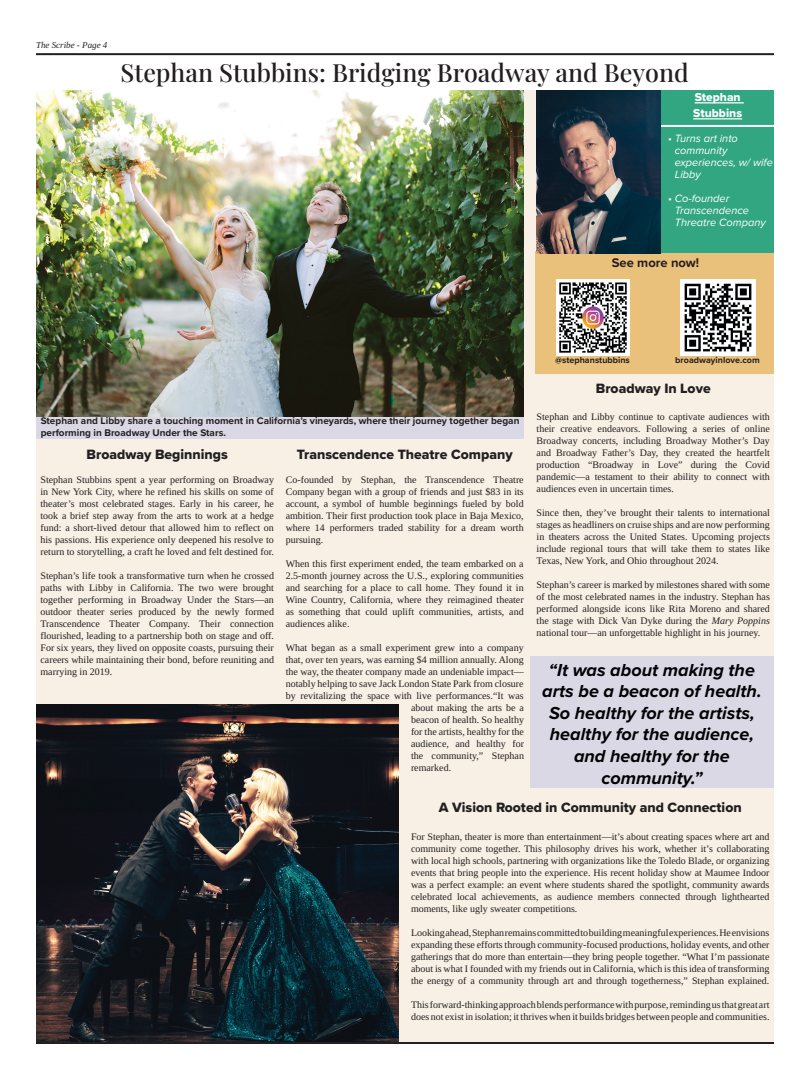
<style>
.page{position:relative;width:810px;height:1080px;background:#fff}
.page>*{position:absolute;margin:0;border:0;box-sizing:border-box;transform-origin:0 0}
.t1{font:25px "Playfair Display";color:#231f20}
.t2{font:italic 700 18px "Proxima Nova";color:#010203}
.t3{font:14px "Proxima Nova Extrabld";color:#231f20}
.t4{font:700 13px "Proxima Nova";color:#231f20}
.t5{font:12px/16px "Proxima Nova Extrabld";color:#fff}
.t6{font:italic 11px/12px "Proxima Nova";color:#fff}
.t7{font:10px/12px "Libra Serif Modern";color:#231f20}
.t8{font:700 10px/12px "Proxima Nova";color:#231f20}
.t9{font:700 9px "Proxima Nova";color:#231f20}
.t10{font:italic 9px "Libra Serif Modern";color:#231f20}
.s1{font-style:italic}
</style>
<div class="page">
<div style="left:36px;top:90px;width:738px;height:954px;background:#f8f0e5"></div>
<div style="left:530px;top:657px;width:244px;height:131px;background:#dbd8e6"></div>
<div style="left:37px;top:91px;width:487px;height:348px;background:#dbd8e6"></div>
<hr style="left:36px;top:53px;width:738px;height:2px;background:#231f20">
<hr style="left:36px;top:1042px;width:738px;height:2px;background:#231f20">
<div style="left:536px;top:252px;width:238px;height:122px;background:#eac17b"></div>
<div style="left:536px;top:91px;width:238px;height:162px;background:#31a681"></div>
<hr style="left:695px;top:102px;width:49px;height:1px;background:#fff">
<hr style="left:693px;top:118px;width:49px;height:1px;background:#fff">
<hr style="left:660px;top:125px;width:121px;height:2px;background:#fff">
<img style="left:536px;top:91px;width:124px;height:162px">
<img style="left:36px;top:91px;width:488px;height:325px">
<img style="left:36px;top:704px;width:363px;height:338px">
<img style="left:556px;top:279px;width:74px;height:76px">
<img style="left:680px;top:279px;width:75px;height:76px">
<p class="t10" style="left:36px;top:39px;width:73px">The Scribe - Page 4</p>
<p class="t1" style="left:121px;top:53px;width:570px">Stephan Stubbins: Bridging Broadway and Beyond</p>
<p class="t5" style="left:693px;top:89px;width:50px">Stephan<br>Stubbins</p>
<p class="t6" style="left:675px;top:132px;width:100px;text-indent:-6px">• Turns art into community experiences, w/ wife<br>Libby</p>
<p class="t6" style="left:675px;top:192px;width:76px;text-indent:-6px">• Co-founder<br>Transcendence</p>
<p class="t6" style="left:675px;top:216px;width:93px">Threatre Company</p>
<p class="t4" style="left:612px;top:253px;width:89px">See more now!</p>
<p class="t9" style="left:555px;top:354px;width:76px">@stephanstubbins</p>
<p class="t9" style="left:675px;top:354px;width:86px">broadwayinlove.com</p>
<p class="t8" style="left:41px;top:415px;width:480px">Stephan and Libby share a touching moment in California’s vineyards, where their journey together began performing in Broadway Under the Stars.</p>
<p class="t3" style="left:87px;top:444px;width:143px">Broadway Beginnings</p>
<p class="t7" style="left:40px;top:474px;width:235px">Stephan Stubbins spent a year performing on Broadway</p>
<p class="t7" style="left:40px;top:486px;width:235px">in New York City, where he refined his skills on some of</p>
<p class="t7" style="left:40px;top:498px;width:235px">theater’s most celebrated stages. Early in his career, he</p>
<p class="t7" style="left:40px;top:510px;width:235px;text-align:justify">took a brief step away from the arts to work at a hedge fund: a short-lived detour that allowed him to reflect on his passions. His experience only deepened his resolve to return to storytelling, a craft he loved and felt destined for.</p>
<p class="t7" style="left:40px;top:570px;width:235px;text-align:justify">Stephan’s life took a transformative turn when he crossed paths with Libby in California. The two were brought together performing in Broadway Under the Stars—an outdoor theater series produced by the newly formed Transcendence Theater Company. Their connection flourished, leading to a partnership both on stage and off.<br>For six years, they lived on opposite coasts, pursuing their careers while maintaining their bond, before reuniting and marrying in 2019.</p>
<p class="t3" style="left:297px;top:444px;width:218px">Transcendence Theatre Company</p>
<p class="t7" style="left:286px;top:474px;width:240px">Co-founded by Stephan, the Transcendence Theatre<br>Company began with a group of friends and just $83 in its</p>
<p class="t7" style="left:286px;top:498px;width:239px">account, a symbol of humble beginnings fueled by bold</p>
<p class="t7" style="left:286px;top:510px;width:240px">ambition. Their first production took place in Baja Mexico, where 14 performers traded stability for a dream worth</p>
<p class="t7" style="left:286px;top:534px;width:39px">pursuing.</p>
<p class="t7" style="left:286px;top:558px;width:240px">When this first experiment ended, the team embarked on a<br>2.5-month journey across the U.S., exploring communities</p>
<p class="t7" style="left:286px;top:582px;width:240px">and searching for a place to call home. They found it in</p>
<p class="t7" style="left:286px;top:594px;width:240px">Wine Country, California, where they reimagined theater</p>
<p class="t7" style="left:286px;top:606px;width:240px">as something that could uplift communities, artists, and</p>
<p class="t7" style="left:286px;top:618px;width:65px">audiences alike.</p>
<p class="t7" style="left:286px;top:642px;width:240px">What began as a small experiment grew into a company</p>
<p class="t7" style="left:286px;top:654px;width:240px">that, over ten years, was earning $4 million annually. Along the way, the theater company made an undeniable impact—</p>
<p class="t7" style="left:286px;top:678px;width:239px">notably helping to save Jack London State Park from closure by revitalizing the space with live performances.“It was</p>
<p class="t7" style="left:411px;top:702px;width:115px;text-align:justify">about making the arts be a beacon of health. So healthy for the artists, healthy for the audience, and healthy for the community,” Stephan remarked.</p>
<p class="t3" style="left:596px;top:378px;width:116px">Broadway In Love</p>
<p class="t7" style="left:537px;top:411px;width:235px">Stephan and Libby continue to captivate audiences with their creative endeavors. Following a series of online</p>
<p class="t7" style="left:537px;top:435px;width:235px;text-align:justify">Broadway concerts, including Broadway Mother’s Day and Broadway Father’s Day, they created the heartfelt production “Broadway in Love” during the Covid pandemic—a testament to their ability to connect with</p>
<p class="t7" style="left:537px;top:483px;width:139px">audiences even in uncertain times.</p>
<p class="t7" style="left:537px;top:507px;width:235px;text-align:justify">Since then, they’ve brought their talents to international stages as headliners on cruise ships and are now performing in theaters across the United States. Upcoming projects include regional tours that will take them to states like</p>
<p class="t7" style="left:537px;top:555px;width:183px">Texas, New York, and Ohio throughout 2024.</p>
<p class="t7" style="left:537px;top:579px;width:235px">Stephan’s career is marked by milestones shared with some of the most celebrated names in the industry. Stephan has</p>
<p class="t7" style="left:537px;top:603px;width:235px">performed alongside icons like Rita Moreno and shared the stage with Dick Van Dyke during the <span class="s1">Mary Poppins</span></p>
<p class="t7" style="left:537px;top:627px;width:225px">national tour—an unforgettable highlight in his journey.</p>
<p class="t2" style="left:549px;top:656px;width:208px">“It was about making the</p>
<p class="t2" style="left:542px;top:678px;width:221px">arts be a beacon of health.</p>
<p class="t2" style="left:549px;top:699px;width:207px">So healthy for the artists,</p>
<p class="t2" style="left:550px;top:721px;width:206px">healthy for the audience,</p>
<p class="t2" style="left:574px;top:743px;width:157px">and healthy for the</p>
<p class="t2" style="left:601px;top:764px;width:103px">community.”</p>
<h3 class="t3" style="left:439px;top:796px;width:304px">A Vision Rooted in Community and Connection</h3>
<p class="t7" style="left:411px;top:831px;width:360px;text-align:justify">For Stephan, theater is more than entertainment—it’s about creating spaces where art and community come together. This philosophy drives his work, whether it’s collaborating with local high schools, partnering with organizations like the Toledo Blade, or organizing events that bring people into the experience. His recent holiday show at Maumee Indoor was a perfect example: an event where students shared the spotlight, community awards celebrated local achievements, as audience members connected through lighthearted moments, like ugly sweater competitions.</p>
<p class="t7" style="left:411px;top:927px;width:360px;text-align:justify">Looking ahead, Stephan remains committed to building meaningful experiences. He envisions expanding these efforts through community-focused productions, holiday events, and other gatherings that do more than entertain—they bring people together. “What I’m passionate about is what I founded with my friends out in California, which is this idea of transforming the energy of a community through art and through togetherness,” Stephan explained.</p>
<p class="t7" style="left:411px;top:999px;width:360px">This forward-thinking approach blends performance with purpose, reminding us that great art does not exist in isolation; it thrives when it builds bridges between people and communities.</p>
</div>
